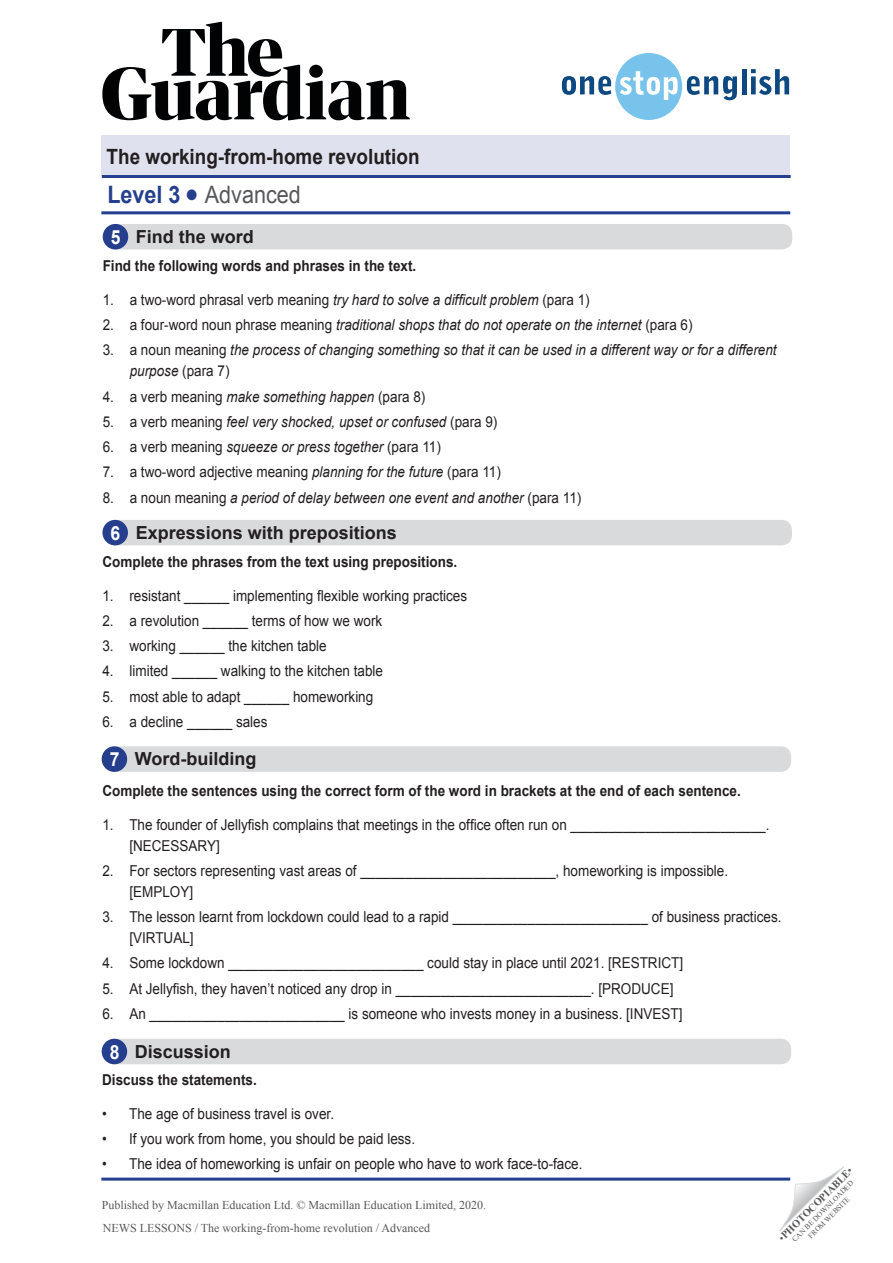
<style>
.page{position:relative;width:893px;height:1263px;background:#fff}
.page>*{position:absolute;margin:0;border:0;box-sizing:border-box;transform-origin:0 0}
.t1{font:24px "Arial";color:#57585a;scale:.9 1}
.t2{font:700 21px "Arial";color:#231f20;scale:.9 1}
.key_exercise_titles{font:700 19.5px "Arial";color:#fff;scale:.9 1}
.t3{font:700 18px "Arial";color:#231f20}
.t4{font:15px/21px "Arial";color:#231f20;scale:.9 1}
.t5{font:italic 15px/21px "Arial";color:#231f20;scale:.9 1}
.body_text{font:700 15px "Arial";color:#231f20;scale:.9 1}
.t6{font:12px "Times New Roman";color:#57585a}
.t7{font:700 10.5px "Times New Roman";color:#57585a}
.t8{font:7.5px/9px "Times New Roman";color:#57585a;text-align:center}
.s1{font-weight:700;color:#253f8e}
.s2{color:#253f8e}
.s3{font-style:italic}
.s4{font-style:normal}
.s5{font-weight:400}
</style>
<div class="page">
<div style="left:101px;top:135px;width:689px;height:40px;background:#e0e1ee"></div>
<svg style="left:779px;top:1167px;width:65px;height:64px"></svg>
<hr style="left:102px;top:175px;width:689px;height:3px;background:#253f8e">
<hr style="left:101px;top:211px;width:689px;height:3px;background:#253f8e">
<hr style="left:101px;top:1177px;width:689px;height:3px;background:#253f8e">
<svg style="left:562px;top:53px;width:175px;height:67px"></svg>
<hr style="left:742px;top:69px;width:4px;height:25px;background:#0e4880">
<svg style="left:751px;top:69px;width:38px;height:26px"></svg>
<svg style="left:102px;top:22px;width:308px;height:98px"></svg>
<div style="left:103px;top:1039px;width:688px;height:25px;background:#d9dadc;border-radius:10px"></div>
<div style="left:102px;top:1039px;width:25px;height:25px;background:#253f8e;border-radius:50%"></div>
<div style="left:103px;top:746px;width:688px;height:26px;background:#d9dadc;border-radius:10px"></div>
<div style="left:102px;top:746px;width:25px;height:26px;background:#253f8e;border-radius:50%"></div>
<div style="left:104px;top:520px;width:688px;height:25px;background:#d9dadc;border-radius:10px"></div>
<div style="left:102px;top:520px;width:26px;height:25px;background:#253f8e;border-radius:50%"></div>
<div style="left:104px;top:224px;width:688px;height:25px;background:#d9dadc;border-radius:10px"></div>
<div style="left:103px;top:224px;width:25px;height:25px;background:#253f8e;border-radius:50%"></div>
<h2 class="t2" style="left:107px;top:142px;width:349px">The working-from-home revolution</h2>
<h1 class="t1" style="left:107px;top:178px;width:216px"><span class="s1">Level 3</span> <span class="s2">●</span> Advanced</h1>
<p class="key_exercise_titles" style="left:111px;top:224px;width:12px">5</p>
<p class="t3" style="left:136px;top:225px;width:120px">Find the word</p>
<p class="body_text" style="left:103px;top:256px;width:350px">Find the following words and phrases in the text.</p>
<p class="t4" style="left:103px;top:289px;width:543px">1. a two-word phrasal verb meaning <span class="s3">try hard to solve a difficult problem</span> (para 1)</p>
<p class="t5" style="left:103px;top:314px;width:657px"><span class="s4">2. a four-word noun phrase meaning</span> traditional shops that do not operate on the internet <span class="s4">(para 6)</span></p>
<p class="t5" style="left:130px;top:340px;width:720px;text-indent:-27px"><span class="s4">3. a noun meaning</span> the process of changing something so that it can be used in a different way or for a different purpose <span class="s4">(para 7)</span></p>
<p class="t4" style="left:103px;top:386px;width:360px">4. a verb meaning <span class="s3">make something happen</span> (para 8)</p>
<p class="t5" style="left:103px;top:411px;width:440px"><span class="s4">5. a verb meaning</span> feel very shocked, upset or confused <span class="s4">(para 9)</span></p>
<p class="t4" style="left:103px;top:436px;width:377px">6. a verb meaning <span class="s3">squeeze or press together</span> (para 11)</p>
<p class="t4" style="left:103px;top:462px;width:444px">7. a two-word adjective meaning <span class="s3">planning for the future</span> (para 11)</p>
<p class="t5" style="left:103px;top:487px;width:533px"><span class="s4">8. a noun meaning</span> a period of delay between one event and another <span class="s4">(para 11)</span></p>
<p class="key_exercise_titles" style="left:110px;top:520px;width:12px">6</p>
<p class="t3" style="left:136px;top:521px;width:263px">Expressions with prepositions</p>
<p class="body_text" style="left:102px;top:552px;width:396px">Complete the phrases from the text using prepositions.</p>
<p class="t4" style="left:102px;top:585px;width:407px">1. resistant ______ implementing flexible working practices</p>
<p class="t4" style="left:102px;top:610px;width:312px">2. a revolution ______ terms of how we work</p>
<p class="t4" style="left:102px;top:636px;width:251px">3. working ______ the kitchen table</p>
<p class="t4" style="left:102px;top:661px;width:313px">4. limited ______ walking to the kitchen table</p>
<p class="t4" style="left:102px;top:686px;width:302px">5. most able to adapt ______ homeworking</p>
<p class="t4" style="left:102px;top:711px;width:185px">6. a decline ______ sales</p>
<p class="key_exercise_titles" style="left:110px;top:746px;width:12px">7</p>
<p class="t3" style="left:135px;top:747px;width:123px">Word-building</p>
<p class="body_text" style="left:102px;top:781px;width:711px">Complete the sentences using the correct form of the word in brackets at the end of each sentence.</p>
<p class="t4" style="left:129px;top:814px;width:713px;text-indent:-27px">1. The founder of Jellyfish complains that meetings in the office often run on __________________________. [NECESSARY]</p>
<p class="t4" style="left:129px;top:860px;width:667px;text-indent:-27px">2. For sectors representing vast areas of __________________________, homeworking is impossible. [EMPLOY]</p>
<p class="t4" style="left:129px;top:906px;width:726px;text-indent:-27px">3. The lesson learnt from lockdown could lead to a rapid __________________________ of business practices. [VIRTUAL]</p>
<p class="t4" style="left:102px;top:953px;width:647px">4. Some lockdown __________________________ could stay in place until 2021. [RESTRICT]</p>
<p class="t4" style="left:102px;top:978px;width:636px">5. At Jellyfish, they haven’t noticed any drop in __________________________. [PRODUCE]</p>
<p class="t4" style="left:102px;top:1003px;width:646px">6. An __________________________ is someone who invests money in a business. [INVEST]</p>
<p class="key_exercise_titles" style="left:110px;top:1039px;width:12px">8</p>
<p class="t3" style="left:135px;top:1040px;width:98px">Discussion</p>
<p class="body_text" style="left:102px;top:1070px;width:173px">Discuss the statements.</p>
<p class="t4" style="left:102px;top:1103px;width:259px">• The age of business travel is over.</p>
<p class="t4" style="left:102px;top:1128px;width:349px">• If you work from home, you should be paid less.</p>
<p class="t4" style="left:102px;top:1153px;width:535px">• The idea of homeworking is unfair on people who have to work face-to-face.</p>
<p class="t6" style="left:102px;top:1197px;width:386px">Published by Macmillan Education Ltd. © Macmillan Education Limited, 2020.</p>
<p class="t6" style="left:103px;top:1220px;width:329px">NEWS LESSONS / The working-from-home revolution / Advanced</p>
<p class="t7" style="left:775px;top:1234px;width:101px;rotate:-45deg"><span class="s5">•</span>PHOTOCOPIABLE<span class="s5">•</span></p>
<p class="t8" style="left:790px;top:1237px;width:85px;rotate:-45deg">CAN BE DOWNLOADED<br>FROM WEBSITE</p>
</div>
